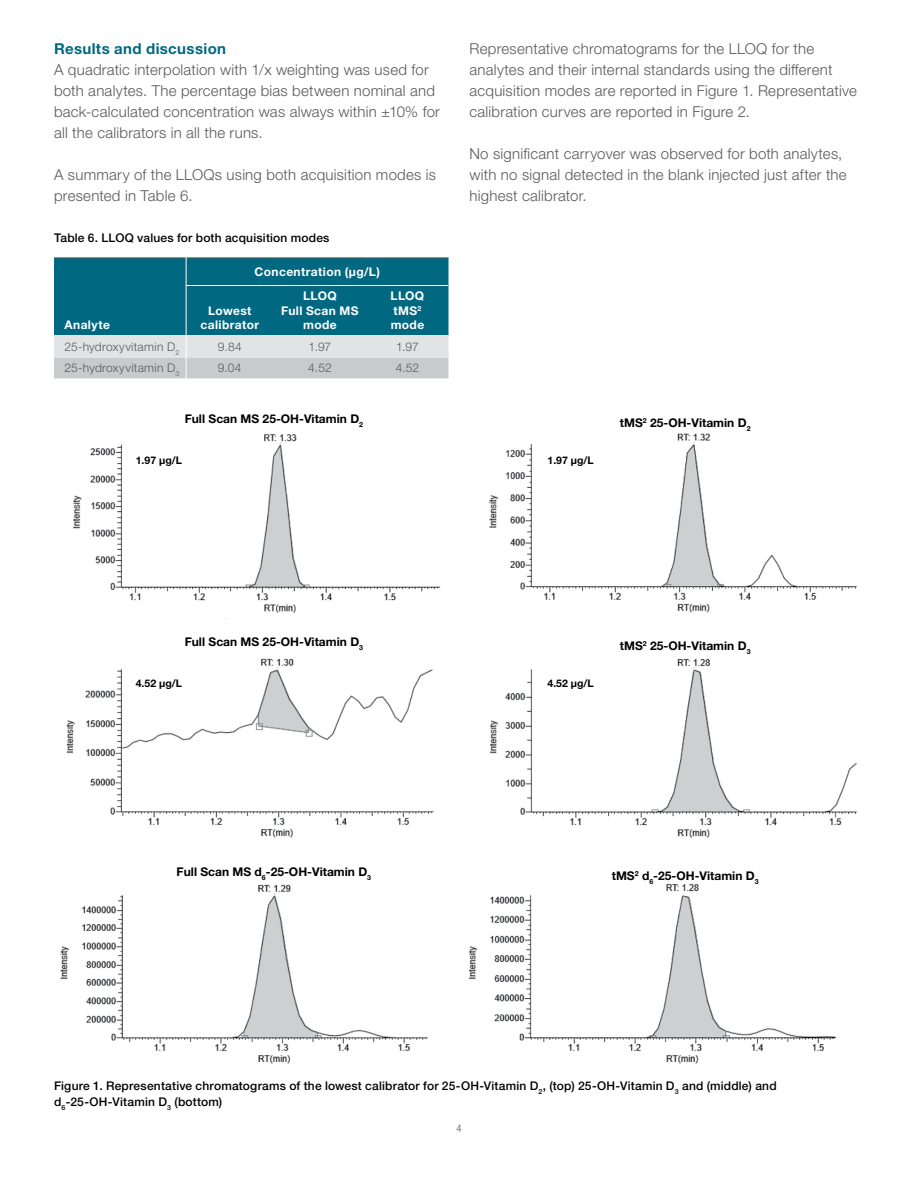
<style>
.page{position:relative;width:918px;height:1188px;background:#fff}
.page>*{position:absolute;margin:0;border:0;box-sizing:border-box;transform-origin:0 0}
.t1{font:300 15px/21px "Helvetica Neue LTW1 G";letter-spacing:.015em;color:#58595b}
.t2{font:700 15px "Helvetica Neue LTW1 G";letter-spacing:.025em;color:#006880}
.t3{font:500 12px/15.8px "Helvetica Neue LTW1 G";letter-spacing:.015em;color:#000}
.t4{font:700 12px "Helvetica Neue LTW1 G";color:#000}
.t5{font:700 12px/14.4px "Helvetica Neue LTW1 G";letter-spacing:.03em;color:#fff;text-align:center}
.t6{font:300 12px "Helvetica Neue LTW1 G";letter-spacing:.025em;color:#58595b}
.t7{font:700 10.5px "Helvetica Neue LTW1 G";color:#000}
.t8{font:300 condensed 10.5px "Helvetica Neue LTW1 G";color:#58595b}
</style>
<div class="page">
<img style="left:60px;top:433px;width:797px;height:631px">
<svg style="left:54px;top:259px;width:395px;height:119px;background:#4e90a0"></svg>
<hr style="left:54px;top:258px;width:132px;height:1px;background:#58595b">
<hr style="left:186px;top:258px;width:88px;height:1px;background:#58595b">
<hr style="left:274px;top:258px;width:92px;height:1px;background:#58595b">
<hr style="left:366px;top:258px;width:83px;height:1px;background:#58595b">
<hr style="left:186px;top:285px;width:263px;height:1px;background:#fff">
<hr style="left:186px;top:256px;width:1px;height:126px;background:#fff">
<p class="t2" style="left:54px;top:39px;width:174px">Results and discussion</p>
<p class="t1" style="left:54px;top:59px;width:388px">A quadratic interpolation with 1/x weighting was used for both analytes. The percentage bias between nominal and back-calculated concentration was always within ±10% for all the calibrators in all the runs.</p>
<p class="t1" style="left:54px;top:164px;width:384px">A summary of the LLOQs using both acquisition modes is presented in Table 6.</p>
<p class="t3" style="left:54px;top:230px;width:277px">Table 6. LLOQ values for both acquisition modes</p>
<p class="t5" style="left:64px;top:318px;width:47px">Analyte</p>
<p class="t5" style="left:255px;top:265px;width:127px">Concentration (µg/L)</p>
<p class="t5" style="left:201px;top:303px;width:60px">Lowest calibrator</p>
<p class="t5" style="left:281px;top:289px;width:79px">LLOQ<br>Full Scan MS mode</p>
<p class="t5" style="left:391px;top:289px;width:35px;text-align:left">LLOQ tMS<sup>2 </sup>mode</p>
<p class="t6" style="left:64px;top:339px;width:116px">25-hydroxyvitamin D<sub>2</sub></p>
<p class="t6" style="left:218px;top:339px;width:25px">9.84</p>
<p class="t6" style="left:309px;top:339px;width:24px">1.97</p>
<p class="t6" style="left:396px;top:339px;width:24px">1.97</p>
<p class="t6" style="left:64px;top:361px;width:116px">25-hydroxyvitamin D<sub>3</sub></p>
<p class="t6" style="left:218px;top:361px;width:25px">9.04</p>
<p class="t6" style="left:308px;top:361px;width:25px">4.52</p>
<p class="t6" style="left:396px;top:361px;width:25px">4.52</p>
<p class="t4" style="left:185px;top:411px;width:180px">Full Scan MS 25-OH-Vitamin D<sub>2</sub></p>
<p class="t1" style="left:469px;top:38px;width:389px">Representative chromatograms for the LLOQ for the analytes and their internal standards using the different acquisition modes are reported in Figure 1. Representative calibration curves are reported in Figure 2.</p>
<p class="t1" style="left:469px;top:143px;width:379px">No significant carryover was observed for both analytes, with no signal detected in the blank injected just after the highest calibrator.</p>
<p class="t4" style="left:620px;top:415px;width:132px">tMS<sup>2</sup> 25-OH-Vitamin D<sub>2</sub></p>
<p class="t7" style="left:136px;top:454px;width:48px">1.97 µg/L</p>
<p class="t7" style="left:548px;top:454px;width:48px">1.97 µg/L</p>
<p class="t4" style="left:185px;top:635px;width:180px">Full Scan MS 25-OH-Vitamin D<sub>3</sub></p>
<p class="t7" style="left:136px;top:677px;width:48px">4.52 µg/L</p>
<p class="t7" style="left:548px;top:677px;width:48px">4.52 µg/L</p>
<p class="t4" style="left:620px;top:639px;width:132px">tMS<sup>2</sup> 25-OH-Vitamin D<sub>3</sub></p>
<p class="t4" style="left:177px;top:864px;width:196px">Full Scan MS d<sub>6</sub>-25-OH-Vitamin D<sub>3</sub></p>
<p class="t4" style="left:612px;top:868px;width:148px">tMS<sup>2</sup> d<sub>6</sub>-25-OH-Vitamin D<sub>3</sub></p>
<p class="t3" style="left:54px;top:1078px;width:724px">Figure 1. Representative chromatograms of the lowest calibrator for 25-OH-Vitamin D<sub>2</sub>, (top) 25-OH-Vitamin D<sub>3</sub> and (middle) and d<sub>6</sub>-25-OH-Vitamin D<sub>3</sub> (bottom)</p>
<p class="t8" style="left:456px;top:1122px;width:7px">4</p>
</div>
